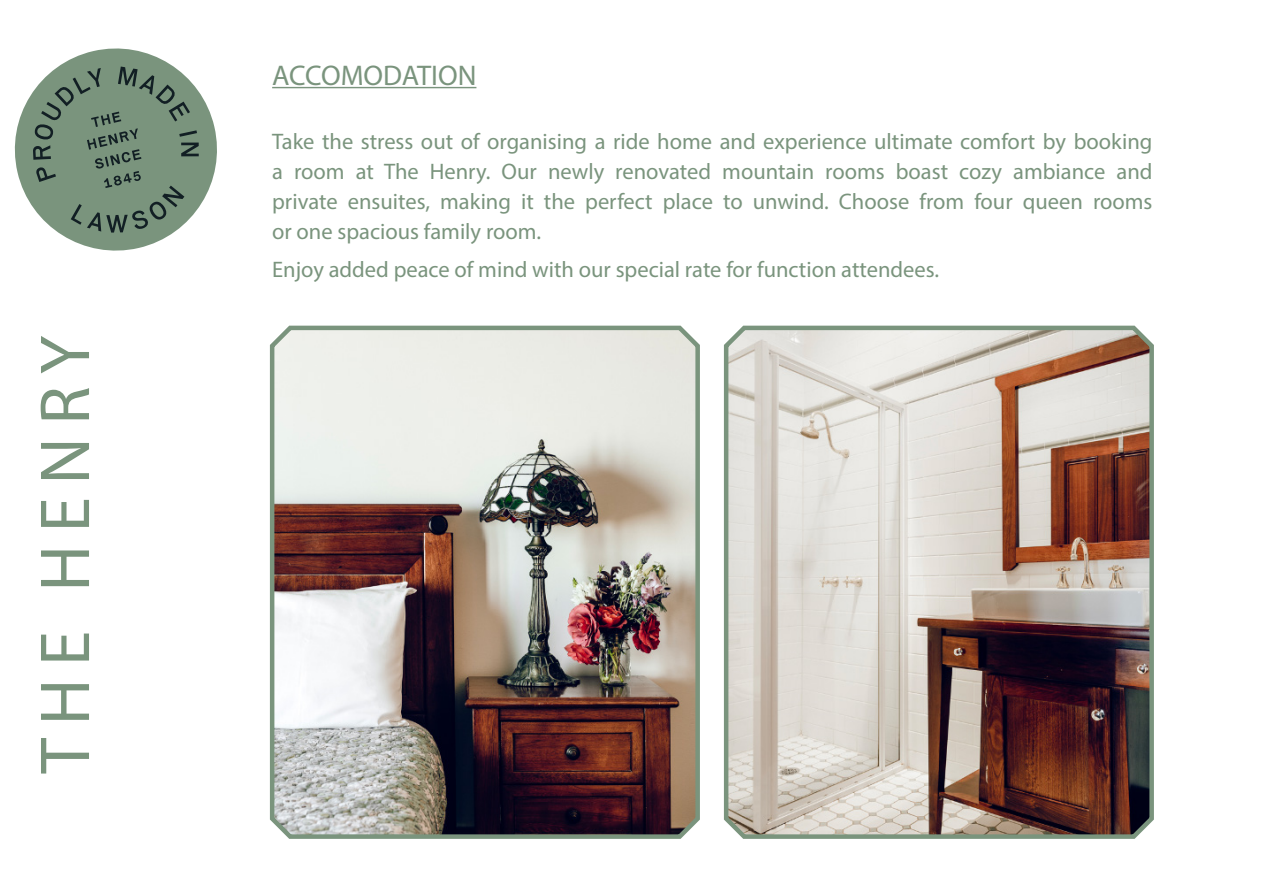
<style>
.page{position:relative;width:1263px;height:893px;background:#fff}
.page>*{position:absolute;margin:0;border:0;box-sizing:border-box;transform-origin:0 0}
.t1{font:71.25px "Myriad Pro";letter-spacing:.18em;color:#7a947d}
.H2C{font:28.5px "Myriad Pro";color:#7a947d}
.H2C-2{font:22.5px/30px "Myriad Pro";color:#7a947d;text-align:justify}
</style>
<div class="page">
<hr style="left:272px;top:87px;width:204px;height:1px;background:#7a947d">
<img style="left:269px;top:325px;width:431px;height:514px">
<svg style="left:723px;top:325px;width:431px;height:514px;background:#b3a59d"></svg>
<svg style="left:14px;top:48px;width:203px;height:203px"></svg>
<svg style="left:33px;top:67px;width:166px;height:166px;background:#748c78"></svg>
<p class="t1" style="left:21px;top:773px;width:439px;rotate:-90deg">THE HENRY</p>
<p class="H2C" style="left:272px;top:58px;width:206px">ACCOMODATION</p>
<p class="H2C-2" style="left:272px;top:126px;width:882px">Take the stress out of organising a ride home and experience ultimate comfort by booking a room at The Henry. Our newly renovated mountain rooms boast cozy ambiance and private ensuites, making it the perfect place to unwind. Choose from four queen rooms or one spacious family room.</p>
<p class="H2C-2" style="left:272px;top:254px;width:668px">Enjoy added peace of mind with our special rate for function attendees.</p>
</div>
